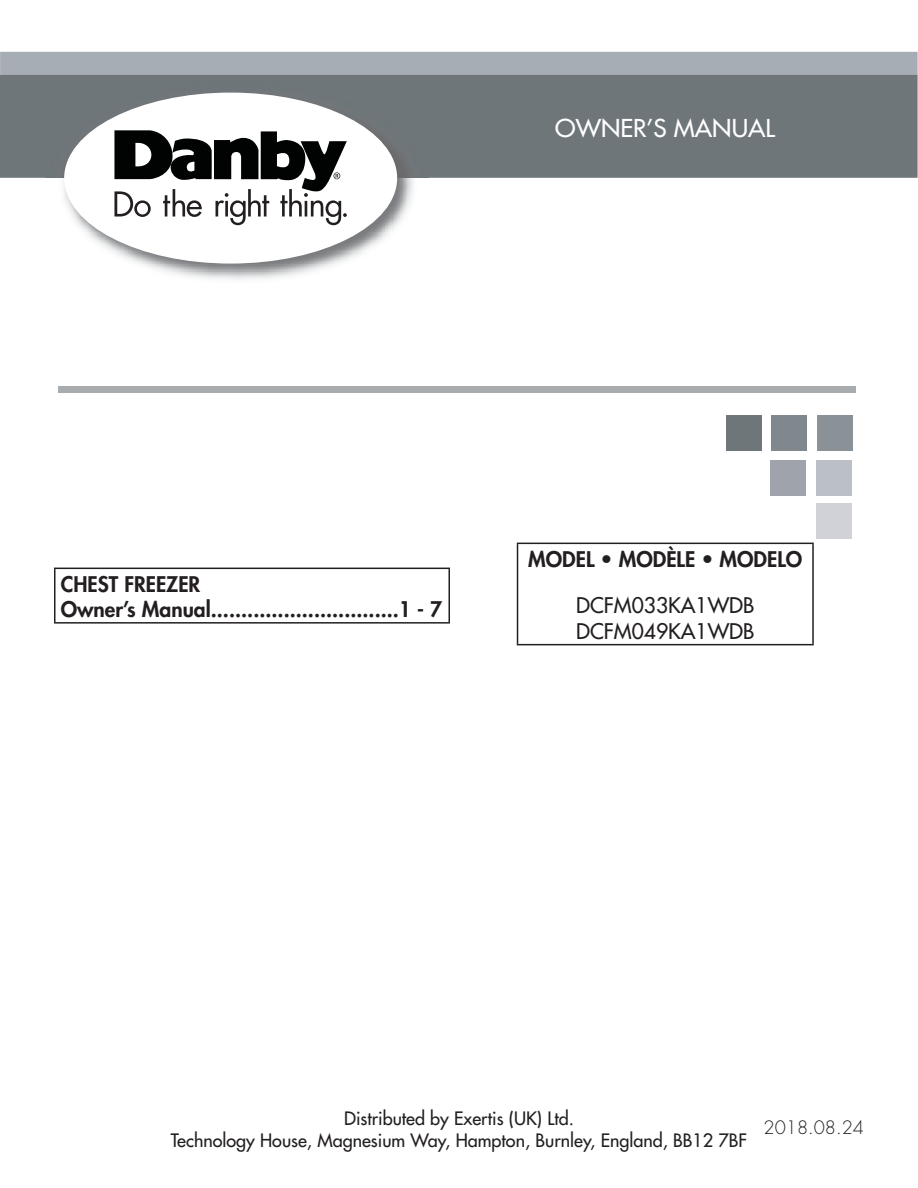
<style>
.page{position:relative;width:918px;height:1188px;background:#fff}
.page>*{position:absolute;margin:0;border:0;box-sizing:border-box;transform-origin:0 0}
.t1{font:500 24px "Futura Std";color:#fff}
.t2{font:800 21px/25.2px "Futura Std";color:#231f20}
.t3{font:500 21px/25.2px "Futura Std";color:#231f20}
.t4{font:500 18px/21.6px "Futura Std";color:#231f20;text-align:center}
.t5{font:300 18px "Futura Std";color:#231f20}
.s1{font-weight:500}
</style>
<div class="page">
<div style="left:0;top:52px;width:918px;height:23px;background:#a7adb4"></div>
<div style="left:0;top:75px;width:918px;height:103px;background:#6e7679"></div>
<div style="left:58px;top:386px;width:797px;height:7px;background:#a9acae"></div>
<div style="left:817px;top:416px;width:35px;height:35px;background:#8a9298"></div>
<div style="left:771px;top:415px;width:35px;height:36px;background:#80878d"></div>
<div style="left:817px;top:461px;width:35px;height:35px;background:#bbc0c7"></div>
<div style="left:726px;top:416px;width:35px;height:35px;background:#6e7679"></div>
<div style="left:771px;top:460px;width:35px;height:35px;background:#9fa4ac"></div>
<div style="left:816px;top:503px;width:36px;height:35px;background:#d0d2d7"></div>
<img style="left:63px;top:178px;width:350px;height:102px">
<div style="left:46px;top:82px;width:382px;height:96px;background:#6e7679"></div>
<div style="left:64px;top:93px;width:333px;height:171px;background:#fff;border-radius:50%"></div>
<svg style="left:114px;top:130px;width:233px;height:95px"></svg>
<hr style="left:54px;top:568px;width:396px;height:1px;background:#231f20">
<hr style="left:54px;top:569px;width:2px;height:53px;background:#231f20">
<hr style="left:448px;top:569px;width:2px;height:53px;background:#231f20">
<hr style="left:54px;top:622px;width:396px;height:2px;background:#231f20">
<hr style="left:517px;top:543px;width:297px;height:1px;background:#231f20">
<hr style="left:517px;top:544px;width:1px;height:100px;background:#231f20">
<hr style="left:812px;top:544px;width:2px;height:100px;background:#231f20">
<hr style="left:517px;top:644px;width:297px;height:1px;background:#231f20">
<h1 class="t1" style="left:555px;top:117px;width:221px">OWNER’S MANUAL</h1>
<p class="t2" style="left:61px;top:573px;width:383px">CHEST FREEZER<br>Owner’s Manual...............................1 - 7</p>
<p class="t2" style="left:528px;top:548px;width:275px">MODEL <span class="s1">•</span> MODÈLE <span class="s1">•</span> MODELO</p>
<p class="t3" style="left:576px;top:594px;width:180px">DCFM033KA1WDB<br>DCFM049KA1WDB</p>
<p class="t4" style="left:171px;top:1109px;width:578px">Distributed by Exertis (UK) Ltd.<br>Technology House, Magnesium Way, Hampton, Burnley, England, BB12 7BF</p>
<p class="t5" style="left:764px;top:1119px;width:102px">2018.08.24</p>
</div>
